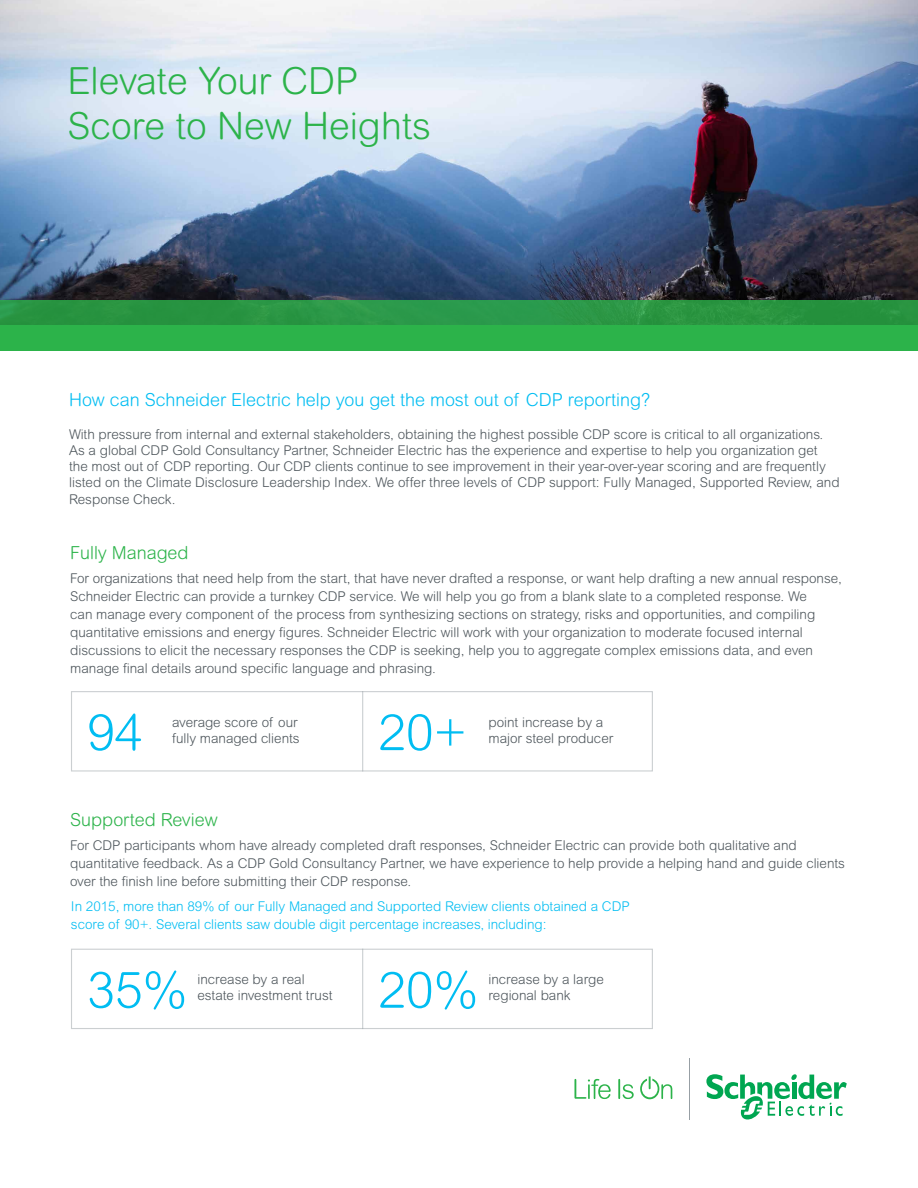
<style>
.page{position:relative;width:918px;height:1188px;background:#fff}
.page>*{position:absolute;margin:0;border:0;box-sizing:border-box;transform-origin:0 0}
.t1{font:300 50.4px "Arial Rounded MT Std";color:#00bdf2}
.t2{font:300 37.5px/45px "Arial Rounded MT Std";color:#2cb34a}
.t3{font:300 18px "Arial Rounded MT Std";color:#00bdf2}
.t4{font:300 18px "Arial Rounded MT Std";color:#2cb34a}
.t5{font:300 13.5px/16.2px "Arial Rounded MT Std";color:#4d555b}
.t6{font:300 13.5px/18px "Arial Rounded MT Std";color:#00bdf2}
</style>
<div class="page">
<svg style="left:574px;top:1079px;width:37px;height:20px"></svg>
<svg style="left:618px;top:1079px;width:16px;height:20px"></svg>
<svg style="left:640px;top:1076px;width:32px;height:23px"></svg>
<svg style="left:706px;top:1074px;width:141px;height:46px"></svg>
<hr style="left:689px;top:1059px;width:1px;height:61px;background:#979fa4">
<img style="left:0;top:0;width:918px;height:300px">
<div style="left:0;top:300px;width:918px;height:51px;background:#299642"></div>
<div style="left:0;top:325px;width:918px;height:26px;background:#2cb34a"></div>
<hr style="left:362px;top:949px;width:1px;height:80px;background:#979fa4">
<hr style="left:362px;top:691px;width:1px;height:81px;background:#979fa4">
<div style="left:71px;top:949px;width:582px;height:80px;border:1px solid #979fa4"></div>
<div style="left:71px;top:691px;width:582px;height:81px;border:1px solid #979fa4"></div>
<h2 class="t2" style="left:68px;top:58px;width:365px">Elevate Your CDP<br>Score to New Heights</h2>
<h3 class="t3" style="left:69px;top:390px;width:583px">How can Schneider Electric help you get the most out of CDP reporting?</h3>
<p class="t5" style="left:69px;top:426px;width:772px">With pressure from internal and external stakeholders, obtaining the highest possible CDP score is critical to all organizations.<br>As a global CDP Gold Consultancy Partner, Schneider Electric has the experience and expertise to help you organization get the most out of CDP reporting. Our CDP clients continue to see improvement in their year-over-year scoring and are frequently listed on the Climate Disclosure Leadership Index. We offer three levels of CDP support: Fully Managed, Supported Review, and Response Check.</p>
<h3 class="t4" style="left:70px;top:542px;width:120px">Fully Managed</h3>
<p class="t5" style="left:70px;top:569px;width:773px;line-height:18px">For organizations that need help from the start, that have never drafted a response, or want help drafting a new annual response, Schneider Electric can provide a turnkey CDP service. We will help you go from a blank slate to a completed response. We<br>can manage every component of the process from synthesizing sections on strategy, risks and opportunities, and compiling quantitative emissions and energy figures. Schneider Electric will work with your organization to moderate focused internal discussions to elicit the necessary responses the CDP is seeking, help you to aggregate complex emissions data, and even manage final details around specific language and phrasing.</p>
<h1 class="t1" style="left:87px;top:703px;width:57px">94</h1>
<p class="t5" style="left:172px;top:714px;width:129px">average score of our fully managed clients</p>
<h1 class="t1" style="left:378px;top:703px;width:90px">20+</h1>
<p class="t5" style="left:488px;top:714px;width:126px">point increase by a major steel producer</p>
<h3 class="t4" style="left:70px;top:809px;width:149px">Supported Review</h3>
<p class="t5" style="left:70px;top:836px;width:776px;line-height:18px">For CDP participants whom have already completed draft responses, Schneider Electric can provide both qualitative and quantitative feedback. As a CDP Gold Consultancy Partner, we have experience to help provide a helping hand and guide clients over the finish line before submitting their CDP response.</p>
<p class="t6" style="left:71px;top:898px;width:560px">In 2015, more than 89% of our Fully Managed and Supported Review clients obtained a CDP score of 90+. Several clients saw double digit percentage increases, including:</p>
<h1 class="t1" style="left:87px;top:961px;width:102px">35%</h1>
<p class="t5" style="left:197px;top:971px;width:137px">increase by a real estate investment trust</p>
<h1 class="t1" style="left:378px;top:961px;width:102px">20%</h1>
<p class="t5" style="left:488px;top:971px;width:117px">increase by a large regional bank</p>
</div>
